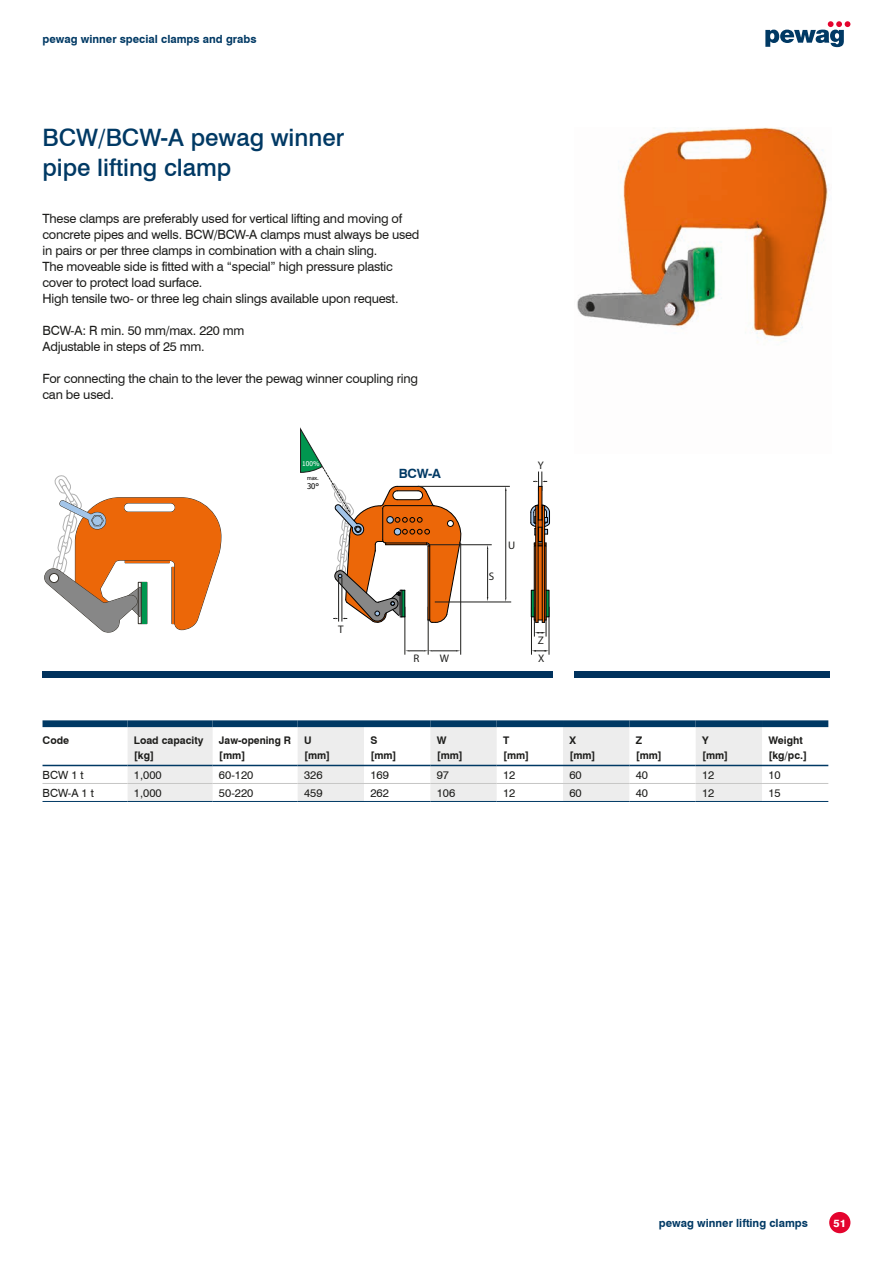
<style>
.page{position:relative;width:893px;height:1263px;background:#fff}
.page>*{position:absolute;margin:0;border:0;box-sizing:border-box;transform-origin:0 0}
.t1{font:500 24px/30px "Swiss 721 BT";color:#003964}
.t2{font:12.75px/15.9px "Swiss 721 BT";letter-spacing:-.02em;color:#1d1d1b}
.t3{font:700 12.75px "Swiss 721 BT";color:#003964}
.t4{font:11.25px "Swiss 721 BT";color:#1d1d1b}
.t5{font:700 11.25px "Swiss 721 BT";color:#003964}
.t6{font:10.95px "Myriad Pro";color:#1d1d1b}
.t7{font:700 10.5px/15px "Swiss 721 BT";color:#1d1d1b}
.t8{font:800 10.5px "Swiss 721 BT";color:#fff}
.t9{font:7.65px "Tahoma";color:#000}
.t10{font:6.6px "Tahoma";color:#fff}
.t11{font:5.55px "Tahoma";color:#000}
</style>
<div class="page">
<div style="left:829px;top:1212px;width:21px;height:21px;background:#e4042e;border-radius:50%"></div>
<svg style="left:765px;top:21px;width:85px;height:26px"></svg>
<svg style="left:44px;top:475px;width:178px;height:158px"></svg>
<img style="left:577px;top:128px;width:252px;height:215px">
<div style="left:574px;top:671px;width:256px;height:7px;background:#00325d"></div>
<div style="left:43px;top:671px;width:510px;height:7px;background:#00325d"></div>
<hr style="left:405px;top:607px;width:1px;height:48px;background:#1d1d1b">
<hr style="left:428px;top:607px;width:1px;height:48px;background:#1d1d1b">
<hr style="left:531px;top:607px;width:1px;height:48px;background:#1d1d1b">
<hr style="left:549px;top:607px;width:1px;height:48px;background:#1d1d1b">
<hr style="left:460px;top:543px;width:1px;height:112px;background:#1d1d1b">
<svg style="left:531px;top:471px;width:19px;height:165px"></svg>
<svg style="left:300px;top:428px;width:164px;height:196px"></svg>
<hr style="left:427px;top:544px;width:65px;height:1px;background:#1d1d1b">
<hr style="left:435px;top:602px;width:76px;height:1px;background:#1d1d1b">
<hr style="left:418px;top:486px;width:92px;height:1px;background:#1d1d1b">
<hr style="left:505px;top:490px;width:1px;height:107px;background:#1d1d1b">
<hr style="left:487px;top:549px;width:1px;height:48px;background:#1d1d1b">
<svg style="left:405px;top:650px;width:55px;height:1px"></svg>
<svg style="left:532px;top:650px;width:17px;height:1px"></svg>
<svg style="left:43px;top:727px;width:785px;height:74px"></svg>
<svg style="left:128px;top:727px;width:634px;height:74px"></svg>
<div style="left:43px;top:720px;width:85px;height:7px;background:#003964"></div>
<div style="left:128px;top:720px;width:85px;height:7px;background:#003964"></div>
<div style="left:213px;top:720px;width:85px;height:7px;background:#003964"></div>
<div style="left:298px;top:720px;width:66px;height:7px;background:#003964"></div>
<div style="left:364px;top:720px;width:66px;height:7px;background:#003964"></div>
<div style="left:430px;top:720px;width:67px;height:7px;background:#003964"></div>
<div style="left:497px;top:720px;width:66px;height:7px;background:#003964"></div>
<div style="left:563px;top:720px;width:66px;height:7px;background:#003964"></div>
<div style="left:629px;top:720px;width:67px;height:7px;background:#003964"></div>
<div style="left:696px;top:720px;width:66px;height:7px;background:#003964"></div>
<div style="left:762px;top:720px;width:66px;height:7px;background:#003964"></div>
<hr style="left:43px;top:765px;width:85px;height:1px;background:#003964">
<hr style="left:128px;top:765px;width:85px;height:1px;background:#003964">
<hr style="left:213px;top:765px;width:85px;height:1px;background:#003964">
<hr style="left:298px;top:765px;width:66px;height:1px;background:#003964">
<hr style="left:364px;top:765px;width:66px;height:1px;background:#003964">
<hr style="left:430px;top:765px;width:67px;height:1px;background:#003964">
<hr style="left:497px;top:765px;width:66px;height:1px;background:#003964">
<hr style="left:563px;top:765px;width:66px;height:1px;background:#003964">
<hr style="left:629px;top:765px;width:67px;height:1px;background:#003964">
<hr style="left:696px;top:765px;width:66px;height:1px;background:#003964">
<hr style="left:762px;top:765px;width:66px;height:1px;background:#003964">
<hr style="left:43px;top:783px;width:85px;height:1px;background:#c7c7c6">
<hr style="left:128px;top:783px;width:85px;height:1px;background:#c7c7c6">
<hr style="left:213px;top:783px;width:85px;height:1px;background:#c7c7c6">
<hr style="left:298px;top:783px;width:66px;height:1px;background:#c7c7c6">
<hr style="left:364px;top:783px;width:66px;height:1px;background:#c7c7c6">
<hr style="left:430px;top:783px;width:67px;height:1px;background:#c7c7c6">
<hr style="left:497px;top:783px;width:66px;height:1px;background:#c7c7c6">
<hr style="left:563px;top:783px;width:66px;height:1px;background:#c7c7c6">
<hr style="left:629px;top:783px;width:67px;height:1px;background:#c7c7c6">
<hr style="left:696px;top:783px;width:66px;height:1px;background:#c7c7c6">
<hr style="left:762px;top:783px;width:66px;height:1px;background:#c7c7c6">
<hr style="left:43px;top:801px;width:85px;height:1px;background:#003964">
<hr style="left:128px;top:801px;width:85px;height:1px;background:#003964">
<hr style="left:213px;top:801px;width:85px;height:1px;background:#003964">
<hr style="left:298px;top:801px;width:66px;height:1px;background:#003964">
<hr style="left:364px;top:801px;width:66px;height:1px;background:#003964">
<hr style="left:430px;top:801px;width:67px;height:1px;background:#003964">
<hr style="left:497px;top:801px;width:66px;height:1px;background:#003964">
<hr style="left:563px;top:801px;width:66px;height:1px;background:#003964">
<hr style="left:629px;top:801px;width:67px;height:1px;background:#003964">
<hr style="left:696px;top:801px;width:66px;height:1px;background:#003964">
<hr style="left:762px;top:801px;width:66px;height:1px;background:#003964">
<p class="t5" style="left:43px;top:32px;width:216px">pewag winner special clamps and grabs</p>
<h1 class="t1" style="left:43px;top:122px;width:303px">BCW/BCW-A pewag winner pipe lifting clamp</h1>
<p class="t2" style="left:43px;top:211px;width:378px">These clamps are preferably used for vertical lifting and moving of concrete pipes and wells. BCW/BCW-A clamps must always be used in pairs or per three clamps in combination with a chain sling.<br>The moveable side is fitted with a “special” high pressure plastic cover to protect load surface.<br>High tensile two- or three leg chain slings available upon request.</p>
<p class="t2" style="left:43px;top:322px;width:204px">BCW-A: R min. 50 mm/max. 220 mm<br>Adjustable in steps of 25 mm.</p>
<p class="t2" style="left:43px;top:370px;width:377px">For connecting the chain to the lever the pewag winner coupling ring can be used.</p>
<p class="t10" style="left:302px;top:460px;width:19px">100%</p>
<p class="t11" style="left:307px;top:474px;width:13px">max.</p>
<p class="t9" style="left:307px;top:481px;width:14px">30°</p>
<p class="t6" style="left:338px;top:622px;width:7px">T</p>
<p class="t3" style="left:399px;top:466px;width:44px">BCW-A</p>
<p class="t6" style="left:413px;top:652px;width:7px">R</p>
<p class="t6" style="left:440px;top:652px;width:11px">W</p>
<p class="t6" style="left:538px;top:459px;width:7px">Y</p>
<p class="t6" style="left:489px;top:570px;width:7px">S</p>
<p class="t6" style="left:508px;top:539px;width:9px">U</p>
<p class="t6" style="left:538px;top:634px;width:8px">Z</p>
<p class="t6" style="left:538px;top:652px;width:8px">X</p>
<p class="t7" style="left:43px;top:733px;width:28px">Code</p>
<p class="t7" style="left:134px;top:733px;width:71px">Load capacity [kg]</p>
<p class="t7" style="left:219px;top:733px;width:74px">Jaw-opening R [mm]</p>
<p class="t7" style="left:304px;top:733px;width:28px">U [mm]</p>
<p class="t7" style="left:370px;top:733px;width:28px">S [mm]</p>
<p class="t7" style="left:437px;top:733px;width:28px">W [mm]</p>
<p class="t7" style="left:503px;top:733px;width:28px">T [mm]</p>
<p class="t7" style="left:569px;top:733px;width:28px">X [mm]</p>
<p class="t7" style="left:636px;top:733px;width:28px">Z [mm]</p>
<p class="t7" style="left:702px;top:733px;width:28px">Y [mm]</p>
<p class="t7" style="left:768px;top:733px;width:40px">Weight [kg/pc.]</p>
<p class="t4" style="left:43px;top:768px;width:43px">BCW 1 t</p>
<p class="t4" style="left:134px;top:768px;width:29px">1,000</p>
<p class="t4" style="left:219px;top:768px;width:36px">60-120</p>
<p class="t4" style="left:304px;top:768px;width:20px">326</p>
<p class="t4" style="left:370px;top:768px;width:20px">169</p>
<p class="t4" style="left:437px;top:768px;width:14px">97</p>
<p class="t4" style="left:503px;top:768px;width:14px">12</p>
<p class="t4" style="left:569px;top:768px;width:14px">60</p>
<p class="t4" style="left:636px;top:768px;width:14px">40</p>
<p class="t4" style="left:702px;top:768px;width:14px">12</p>
<p class="t4" style="left:768px;top:768px;width:14px">10</p>
<p class="t4" style="left:43px;top:786px;width:53px">BCW-A 1 t</p>
<p class="t4" style="left:134px;top:786px;width:29px">1,000</p>
<p class="t4" style="left:219px;top:786px;width:36px">50-220</p>
<p class="t4" style="left:304px;top:786px;width:20px">459</p>
<p class="t4" style="left:370px;top:786px;width:20px">262</p>
<p class="t4" style="left:437px;top:786px;width:20px">106</p>
<p class="t4" style="left:503px;top:786px;width:14px">12</p>
<p class="t4" style="left:569px;top:786px;width:14px">60</p>
<p class="t4" style="left:636px;top:786px;width:14px">40</p>
<p class="t4" style="left:702px;top:786px;width:14px">12</p>
<p class="t4" style="left:768px;top:786px;width:14px">15</p>
<p class="t5" style="left:659px;top:1216px;width:151px">pewag winner lifting clamps</p>
<p class="t8" style="left:834px;top:1216px;width:14px">51</p>
</div>
